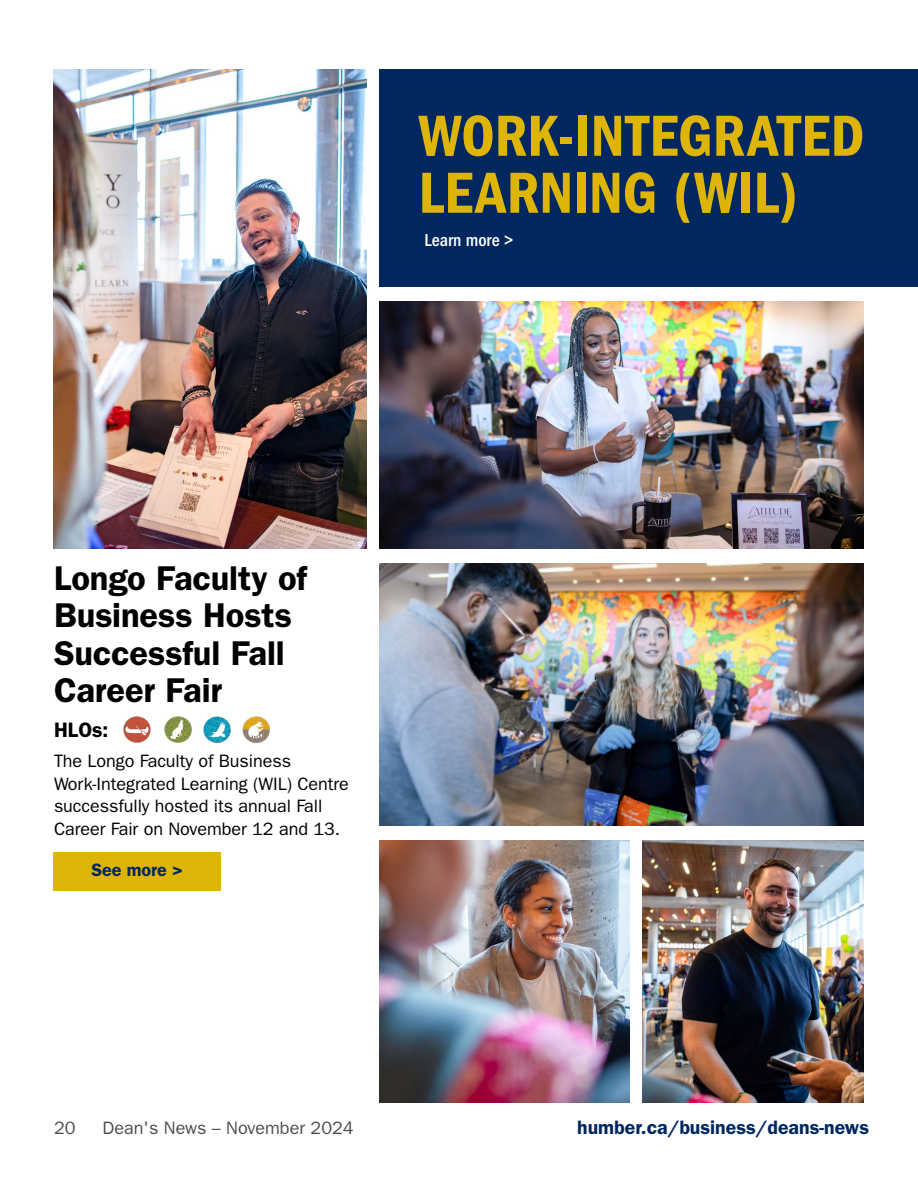
<style>
.page{position:relative;width:918px;height:1188px;background:#fff}
.page>*{position:absolute;margin:0;border:0;box-sizing:border-box;transform-origin:0 0}
.heading_-_h1{font:60px/57px "ITC Franklin Gothic Std Dm Cd";color:#deb407}
.subheading_-_h2{font:600 34.5px/37.5px "ITC Franklin Gothic Std";letter-spacing:-.005em;color:#000}
.HLOs_-_H2{font:600 21px "ITC Franklin Gothic Std";color:#000}
.t1{font:600 19.5px "ITC Franklin Gothic Std";color:#00285e}
.body_-_p{font:18px/22.5px "ITC Franklin Gothic Std";letter-spacing:-.005em;color:#000}
.t2{font:18px "ITC Franklin Gothic Std";color:#4d4d4f}
.AOI_links_-_p{font:500 condensed 18px "ITC Franklin Gothic Std";color:#fff}
.see_more_links_-_p{font:600 18px "ITC Franklin Gothic Std";letter-spacing:-.005em;color:#00285e}
</style>
<div class="page">
<img style="left:53px;top:69px;width:313px;height:480px">
<img style="left:379px;top:563px;width:485px;height:263px">
<img style="left:379px;top:840px;width:251px;height:263px">
<img style="left:643px;top:840px;width:221px;height:263px">
<img style="left:379px;top:301px;width:485px;height:248px">
<div style="left:379px;top:69px;width:539px;height:217px;background:#00285e"></div>
<img style="left:123px;top:716px;width:28px;height:27px">
<img style="left:164px;top:716px;width:28px;height:27px">
<img style="left:203px;top:716px;width:28px;height:27px">
<img style="left:242px;top:716px;width:28px;height:27px">
<div style="left:53px;top:852px;width:168px;height:39px;background:#deb407"></div>
<h1 class="heading_-_h1" style="left:418px;top:108px;width:447px">WORK-INTEGRATED<br>LEARNING (WIL)</h1>
<p class="AOI_links_-_p" style="left:424px;top:229px;width:90px">Learn more &gt;</p>
<h2 class="subheading_-_h2" style="left:54px;top:559px;width:254px">Longo Faculty of<br>Business Hosts<br>Successful Fall<br>Career Fair</h2>
<p class="HLOs_-_H2" style="left:54px;top:717px;width:56px">HLOs:</p>
<p class="body_-_p" style="left:54px;top:750px;width:296px">The Longo Faculty of Business Work-Integrated Learning (WIL) Centre successfully hosted its annual Fall Career Fair on November 12 and 13.</p>
<p class="see_more_links_-_p" style="left:91px;top:859px;width:93px">See more &gt;</p>
<p class="t2" style="left:54px;top:1117px;width:23px">20</p>
<p class="t2" style="left:103px;top:1117px;width:253px">Dean's News – November 2024</p>
<p class="t1" style="left:577px;top:1116px;width:293px">humber.ca/business/deans-news</p>
</div>
